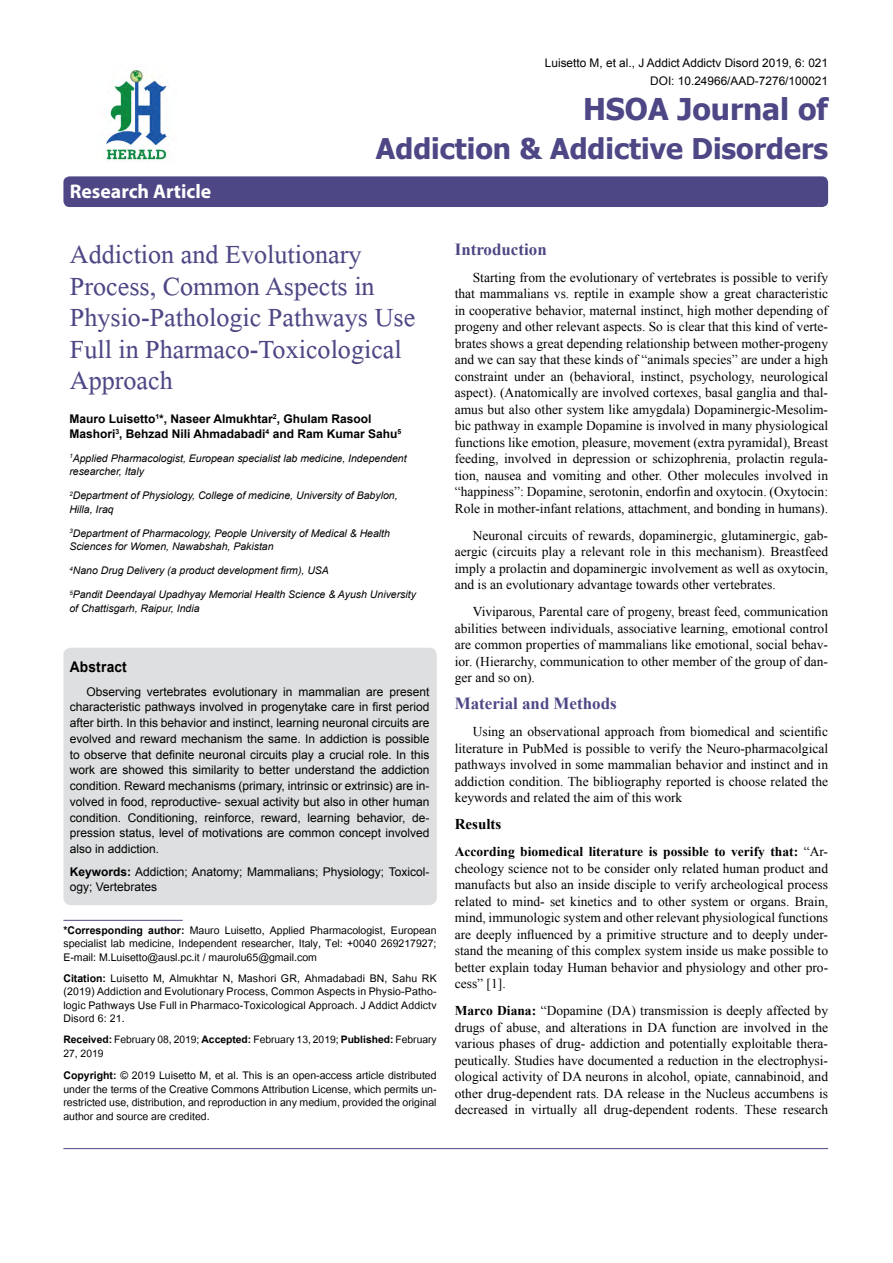
<style>
.page{position:relative;width:893px;height:1263px;background:#fff}
.page>*{position:absolute;margin:0;border:0;box-sizing:border-box;transform-origin:0 0}
.t1{font:39px/31.5px "Microsoft Himalaya";color:#4d4785}
.t2{font:700 30px "Tahoma";color:#4d4785}
.t3{font:700 28.5px "Tahoma";color:#4d4785}
.t4{font:700 19.8px "Myriad Hebrew";color:#fff}
.t5{font:700 16.95px "Times New Roman";color:#4d4785}
.t6{font:700 15px "Times New Roman";color:#000}
.t7{font:700 14.85px "Arial";letter-spacing:.015em;color:#000;scale:.93 1}
.t8{font:14.7px/13.5px "Utsaah";color:#000;text-align:justify}
.t9{font:14.4px/13.5px "Utsaah";color:#000}
.t10{font:13.5px/16.5px "Times New Roman";color:#000;text-align:justify}
.t11{font:12px/15.8px "Arial";color:#000;text-align:justify}
.t12{font:700 12px/15px "Arial";color:#000}
.t13{font:11.85px/18px "Arial";color:#000;text-align:right}
.t14{font:italic 10.5px/13.5px "Arial";color:#000}
.s1{font-weight:700}
</style>
<div class="page">
<div style="left:63px;top:176px;width:765px;height:31px;background:#4d4785;border-radius:6px"></div>
<hr style="left:63px;top:920px;width:120px;height:1px;background:#4d4785">
<img style="left:105px;top:70px;width:64px;height:92px">
<hr style="left:63px;top:1148px;width:765px;height:1px;background:#4d4785">
<div style="left:63px;top:648px;width:374px;height:257px;background:#dedfe0;border-radius:8px"></div>
<h3 class="t4" style="left:70px;top:180px;width:143px">Research Article</h3>
<p class="t13" style="left:545px;top:54px;width:285px">Luisetto M, et al., J Addict Addictv Disord 2019, 6: 021<br>DOI: 10.24966/AAD-7276/100021</p>
<h2 class="t2" style="left:583px;top:88px;width:247px">HSOA Journal of</h2>
<h3 class="t3" style="left:376px;top:128px;width:454px">Addiction &amp; Addictive Disorders</h3>
<h1 class="t1" style="left:70px;top:234px;width:347px">Addiction and Evolutionary<br>Process, Common Aspects in<br>Physio-Pathologic Pathways Use<br>Full in Pharmaco-Toxicological<br>Approach</h1>
<p class="t12" style="left:69px;top:411px;width:333px">Mauro Luisetto<sup>1</sup>*, Naseer Almukhtar<sup>2</sup>, Ghulam Rasool<br>Mashori<sup>3</sup>, Behzad Nili Ahmadabadi<sup>4</sup> and Ram Kumar Sahu<sup>5</sup></p>
<p class="t14" style="left:69px;top:451px;width:339px"><sup>1</sup>Applied Pharmacologist, European specialist lab medicine, Independent researcher, Italy</p>
<p class="t14" style="left:69px;top:489px;width:330px"><sup>2</sup>Department of Physiology, College of medicine, University of Babylon,<br>Hilla, Iraq</p>
<p class="t14" style="left:69px;top:526px;width:322px"><sup>3</sup>Department of Pharmacology, People University of Medical &amp; Health<br>Sciences for Women, Nawabshah, Pakistan</p>
<p class="t14" style="left:69px;top:564px;width:261px"><sup>4</sup>Nano Drug Delivery (a product development firm), USA</p>
<p class="t14" style="left:69px;top:588px;width:348px"><sup>5</sup>Pandit Deendayal Upadhyay Memorial Health Science &amp; Ayush University of Chattisgarh, Raipur, India</p>
<p class="t7" style="left:70px;top:656px;width:63px">Abstract</p>
<p class="t11" style="left:70px;top:684px;width:361px;text-indent:16px">Observing vertebrates evolutionary in mammalian are present characteristic pathways involved in progenytake care in first period after birth. In this behavior and instinct, learning neuronal circuits are evolved and reward mechanism the same. In addiction is possible to observe that definite neuronal circuits play a crucial role. In this work are showed this similarity to better understand the addiction condition. Reward mechanisms (primary, intrinsic or extrinsic) are in&shy;volved in food, reproductive- sexual activity but also in other human condition. Conditioning, reinforce, reward, learning behavior, de&shy;pression status, level of motivations are common concept involved also in addiction.</p>
<p class="t11" style="left:70px;top:864px;width:361px;line-height:15px"><span class="s1">Keywords:</span> Addiction; Anatomy; Mammalians; Physiology; Toxicol&shy;ogy; Vertebrates</p>
<p class="t8" style="left:63px;top:924px;width:375px"><span class="s1">*Corresponding author:</span> Mauro Luisetto, Applied Pharmacologist, European specialist lab medicine, Independent researcher, Italy, Tel: +0040 269217927; E-mail: M.Luisetto@ausl.pc.it / maurolu65@gmail.com</p>
<p class="t8" style="left:63px;top:972px;width:375px"><span class="s1">Citation:</span> Luisetto M, Almukhtar N, Mashori GR, Ahmadabadi BN, Sahu RK (2019) Addiction and Evolutionary Process, Common Aspects in Physio-Patho&shy;logic Pathways Use Full in Pharmaco-Toxicological Approach. J Addict Addictv Disord 6: 21.</p>
<p class="t9" style="left:63px;top:1034px;width:375px"><span class="s1">Received:</span> February 08, 2019; <span class="s1">Accepted:</span> February 13, 2019; <span class="s1">Published:</span> February<br>27, 2019</p>
<p class="t8" style="left:63px;top:1070px;width:375px"><span class="s1">Copyright:</span> © 2019 Luisetto M, et al. This is an open-access article distributed under the terms of the Creative Commons Attribution License, which permits un&shy;restricted use, distribution, and reproduction in any medium, provided the original author and source are credited.</p>
<p class="t5" style="left:455px;top:237px;width:93px">Introduction</p>
<p class="t10" style="left:455px;top:269px;width:375px;text-indent:18px">Starting from the evolutionary of vertebrates is possible to verify that mammalians vs. reptile in example show a great characteristic in cooperative behavior, maternal instinct, high mother depending of progeny and other relevant aspects. So is clear that this kind of verte&shy;brates shows a great depending relationship between mother-progeny and we can say that these kinds of “animals species” are under a high constraint under an (behavioral, instinct, psychology, neurological aspect). (Anatomically are involved cortexes, basal ganglia and thal&shy;amus but also other system like amygdala) Dopaminergic-Mesolim&shy;bic pathway in example Dopamine is involved in many physiological functions like emotion, pleasure, movement (extra pyramidal), Breast feeding, involved in depression or schizophrenia, prolactin regula&shy;tion, nausea and vomiting and other. Other molecules involved in “happiness”: Dopamine, serotonin, endorfin and oxytocin. (Oxytocin:<br>Role in mother-infant relations, attachment, and bonding in humans).</p>
<p class="t10" style="left:455px;top:526px;width:375px;text-indent:18px">Neuronal circuits of rewards, dopaminergic, glutaminergic, gab&shy;aergic (circuits play a relevant role in this mechanism). Breastfeed imply a prolactin and dopaminergic involvement as well as oxytocin, and is an evolutionary advantage towards other vertebrates.</p>
<p class="t10" style="left:455px;top:603px;width:375px;text-indent:18px">Viviparous, Parental care of progeny, breast feed, communication abilities between individuals, associative learning, emotional control are common properties of mammalians like emotional, social behav&shy;ior. (Hierarchy, communication to other member of the group of dan&shy;ger and so on).</p>
<p class="t5" style="left:455px;top:692px;width:163px">Material and Methods</p>
<p class="t10" style="left:455px;top:723px;width:375px;text-indent:18px">Using an observational approach from biomedical and scientific literature in PubMed is possible to verify the Neuro-pharmacolgical pathways involved in some mammalian behavior and instinct and in addiction condition. The bibliography reported is choose related the keywords and related the aim of this work</p>
<p class="t6" style="left:455px;top:814px;width:48px">Results</p>
<p class="t10" style="left:455px;top:843px;width:375px"><span class="s1">According biomedical literature is possible to verify that:</span> “Ar&shy;cheology science not to be consider only related human product and manufacts but also an inside disciple to verify archeological process related to mind- set kinetics and to other system or organs. Brain, mind, immunologic system and other relevant physiological functions are deeply influenced by a primitive structure and to deeply under&shy;stand the meaning of this complex system inside us make possible to better explain today Human behavior and physiology and other pro&shy;cess” [1].</p>
<p class="t10" style="left:455px;top:1002px;width:375px"><span class="s1">Marco Diana:</span> “Dopamine (DA) transmission is deeply affected by drugs of abuse, and alterations in DA function are involved in the various phases of drug- addiction and potentially exploitable thera&shy;peutically. Studies have documented a reduction in the electrophysi&shy;ological activity of DA neurons in alcohol, opiate, cannabinoid, and other drug-dependent rats. DA release in the Nucleus accumbens is decreased in virtually all drug-dependent rodents. These research</p>
</div>
